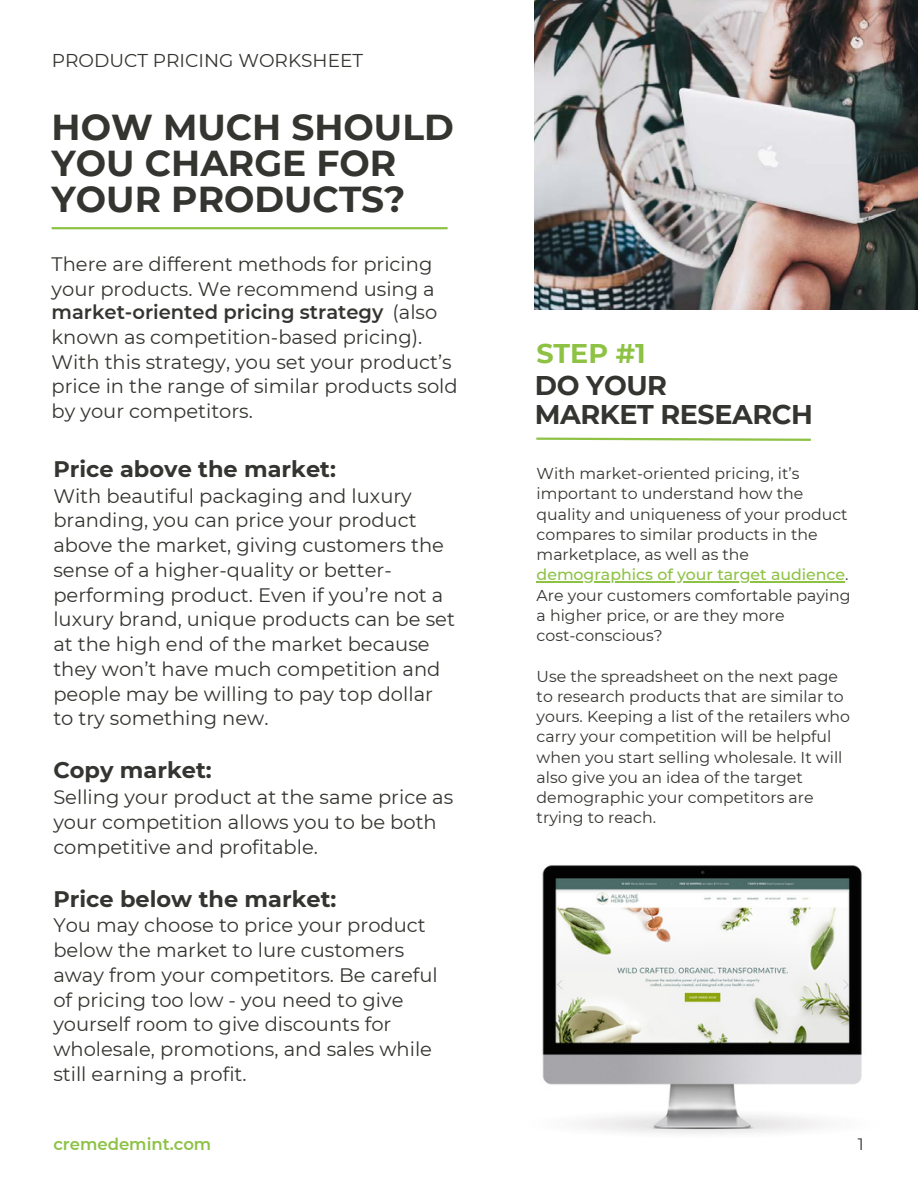
<style>
.page{position:relative;width:918px;height:1188px;background:#fff}
.page>*{position:absolute;margin:0;border:0;box-sizing:border-box;transform-origin:0 0}
.t1{font:700 36px/36px "Montserrat";color:#343430}
.t2{font:700 27px/29.2px "Montserrat";letter-spacing:-.015em;color:#343430}
.t3{font:700 27px "Montserrat";color:#8dc245}
.t4{font:700 22.5px "Montserrat";color:#343430}
.t5{font:19.5px/24.8px "Montserrat";color:#343430}
.t6{font:600 19.5px "Montserrat";color:#343430}
.t7{font:18.6px "Montserrat";color:#343430}
.t8{font:600 16.5px "Montserrat";color:#8dc245}
.t9{font:16.5px "Montserrat";color:#343430}
.t10{font:15.75px/20.2px "Montserrat";color:#343430}
.s1{font-weight:500;color:#8dc245}
</style>
<div class="page">
<img style="left:535px;top:0;width:383px;height:309px">
<hr style="left:52px;top:227px;width:396px;height:2px;background:#8dc245">
<svg style="left:536px;top:437px;width:275px;height:4px"></svg>
<img style="left:542px;top:865px;width:320px;height:269px">
<hr style="left:537px;top:582px;width:308px;height:1px;background:#8dc245">
<p class="t7" style="left:52px;top:48px;width:313px">PRODUCT PRICING WORKSHEET</p>
<h1 class="t1" style="left:52px;top:107px;width:404px">HOW MUCH SHOULD<br>YOU CHARGE FOR<br>YOUR PRODUCTS?</h1>
<p class="t5" style="left:52px;top:251px;width:385px">There are different methods for pricing your products. We recommend using a</p>
<p class="t6" style="left:52px;top:298px;width:333px">market-oriented pricing strategy</p>
<p class="t5" style="left:52px;top:299px;width:408px;text-indent:341px">(also known as competition-based pricing).<br>With this strategy, you set your product’s price in the range of similar products sold by your competitors.</p>
<p class="t4" style="left:53px;top:453px;width:284px">Price above the market:</p>
<p class="t5" style="left:53px;top:483px;width:403px">With beautiful packaging and luxury branding, you can price your product above the market, giving customers the sense of a higher-quality or better&shy;performing product. Even if you’re not a luxury brand, unique products can be set at the high end of the market because they won’t have much competition and people may be willing to pay top dollar to try something new.</p>
<p class="t4" style="left:53px;top:754px;width:160px">Copy market:</p>
<p class="t5" style="left:53px;top:784px;width:401px">Selling your product at the same price as your competition allows you to be both competitive and profitable.</p>
<p class="t4" style="left:53px;top:882px;width:285px">Price below the market:</p>
<p class="t5" style="left:53px;top:912px;width:386px">You may choose to price your product below the market to lure customers away from your competitors. Be careful of pricing too low - you need to give yourself room to give discounts for wholesale, promotions, and sales while still earning a profit.</p>
<h2 class="t3" style="left:536px;top:334px;width:111px">STEP #1</h2>
<h2 class="t2" style="left:535px;top:370px;width:280px">DO YOUR<br>MARKET RESEARCH</h2>
<p class="t10" style="left:537px;top:463px;width:315px">With market-oriented pricing, it’s important to understand how the quality and uniqueness of your product compares to similar products in the marketplace, as well as the <span class="s1">demographics of your target audience</span>.<br>Are your customers comfortable paying a higher price, or are they more cost-conscious?</p>
<p class="t10" style="left:537px;top:665px;width:315px">Use the spreadsheet on the next page to research products that are similar to yours. Keeping a list of the retailers who carry your competition will be helpful when you start selling wholesale. It will also give you an idea of the target demographic your competitors are trying to reach.</p>
<p class="t8" style="left:53px;top:1132px;width:160px">cremedemint.com</p>
<p class="t9" style="left:858px;top:1132px;width:7px">1</p>
</div>
